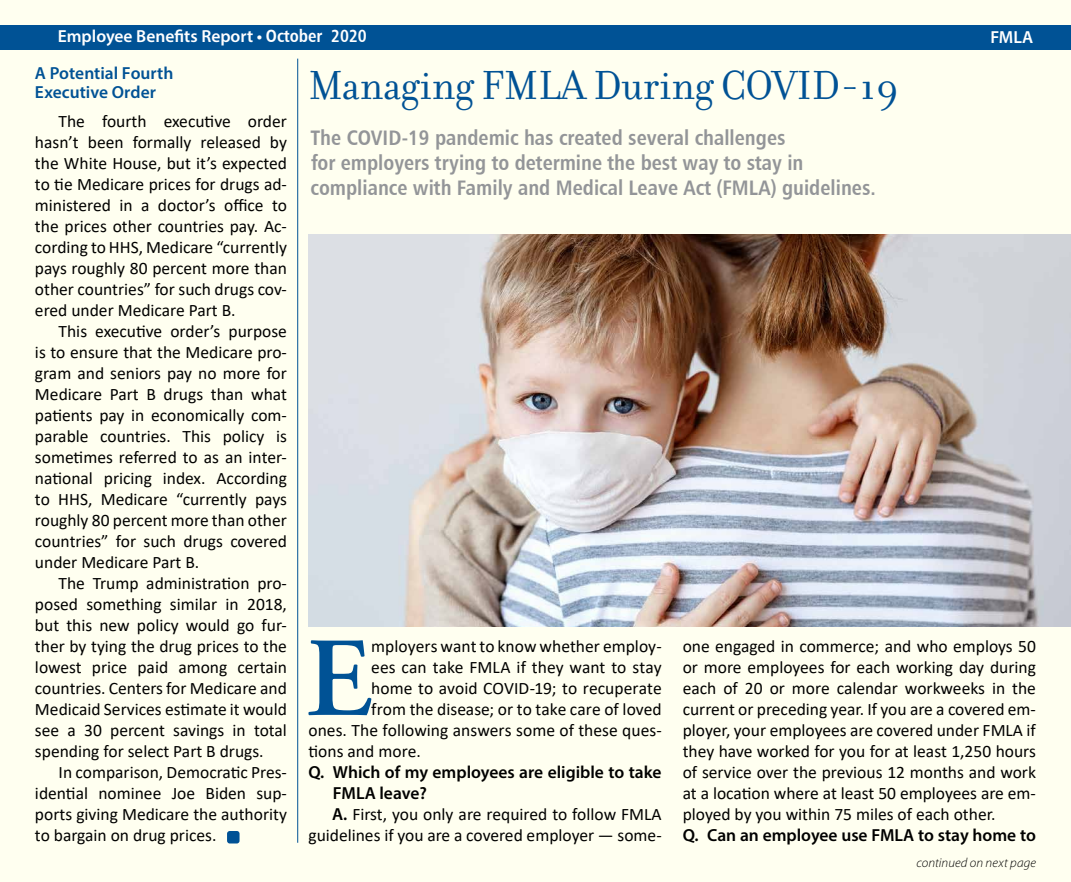
<style>
.page{position:relative;width:1071px;height:882px;background:#fff}
.page>*{position:absolute;margin:0;border:0;box-sizing:border-box;transform-origin:0 0}
.t1{font:600 112.52px "Adobe Garamond Pro";color:#005295}
.t2{font:43.75px "Filosofia";color:#005295}
.t3{font:21px/25.2px "Humanist 777 BT Bold Condensed B";color:#939598}
.t4{font:17.5px/21px "Calibri";color:#000;text-align:justify}
.t5{font:600 17.5px/21px "Myriad Pro";color:#000}
.t6{font:600 17.5px "Myriad Pro";color:#fff}
.t7{font:600 17.5px/19.2px "Myriad Pro";color:#005295}
.t8{font:italic 300 13.12px "Myriad Pro";letter-spacing:.01em;color:#000}
.s1{font-family:"Humanist 777 BT Bold Condensed B";font-weight:400}
.s2{font-family:"Myriad Pro";font-weight:600}
</style>
<div class="page">
<div style="left:1px;top:1px;width:1070px;height:881px;background:#fffff0"></div>
<div style="left:0;top:25px;width:1071px;height:24px;background:#005295"></div>
<hr style="left:297px;top:59px;width:1px;height:784px;background:#005295">
<div style="left:227px;top:831px;width:13px;height:13px;background:#005295;border-radius:3px"></div>
<img style="left:308px;top:234px;width:763px;height:392px">
<p class="t6" style="left:58px;top:25px;width:311px">Employee Benefits Report • <span class="s1">October 2020</span></p>
<p class="t6" style="left:990px;top:26px;width:44px">FMLA</p>
<p class="t7" style="left:35px;top:63px;width:140px">A Potential Fourth<br>Executive Order</p>
<p class="t4" style="left:35px;top:110px;width:254px;text-indent:24px">The fourth executive order hasn’t been formally released by the White House, but it’s expected to tie Medicare prices for drugs ad&shy;ministered in a doctor’s office to the prices other countries pay. Ac&shy;cording to HHS, Medicare “currently pays roughly 80 percent more than other countries” for such drugs cov&shy;ered under Medicare Part B.</p>
<p class="t4" style="left:35px;top:320px;width:254px;text-indent:24px">This executive order’s purpose is to ensure that the Medicare pro&shy;gram and seniors pay no more for Medicare Part B drugs than what patients pay in economically com&shy;parable countries. This policy is sometimes referred to as an inter&shy;national pricing index. According to HHS, Medicare “currently pays roughly 80 percent more than other countries” for such drugs covered under Medicare Part B.</p>
<p class="t4" style="left:35px;top:572px;width:254px;text-indent:24px">The Trump administration pro&shy;posed something similar in 2018, but this new policy would go fur&shy;ther by tying the drug prices to the lowest price paid among certain countries. Centers for Medicare and Medicaid Services estimate it would see a 30 percent savings in total spending for select Part B drugs.</p>
<p class="t4" style="left:35px;top:761px;width:254px;text-indent:24px">In comparison, Democratic Pres&shy;idential nominee Joe Biden sup&shy;ports giving Medicare the authority to bargain on drug prices.</p>
<h2 class="t2" style="left:309px;top:62px;width:592px">Managing FMLA During COVID-19</h2>
<p class="t3" style="left:310px;top:124px;width:567px">The COVID-19 pandemic has created several challenges<br>for employers trying to determine the best way to stay in compliance with Family and Medical Leave Act (FMLA) guidelines.</p>
<h1 class="t1" style="left:306px;top:614px;width:67px">E</h1>
<p class="t4" style="left:371px;top:635px;width:292px">mployers want to know whether employ-</p>
<p class="t4" style="left:371px;top:656px;width:292px">ees can take FMLA if they want to stay</p>
<p class="t4" style="left:371px;top:677px;width:292px">home to avoid COVID-19; to recuperate</p>
<p class="t4" style="left:371px;top:698px;width:292px">from the disease; or to take care of loved</p>
<p class="t4" style="left:308px;top:719px;width:355px">ones. The following answers some of these ques-</p>
<p class="t4" style="left:308px;top:740px;width:114px">tions and more.</p>
<p class="t5" style="left:333px;top:761px;width:330px;text-indent:-24px">Q. Which of my employees are eligible to take<br>FMLA leave?</p>
<p class="t4" style="left:308px;top:803px;width:355px;text-align:right"><span class="s2">A.</span> First, you only are required to follow FMLA guidelines if you are a covered employer — some-</p>
<p class="t4" style="left:683px;top:635px;width:355px">one engaged in commerce; and who employs 50 or more employees for each working day during each of 20 or more calendar workweeks in the current or preceding year. If you are a covered em&shy;ployer, your employees are covered under FMLA if they have worked for you for at least 1,250 hours of service over the previous 12 months and work at a location where at least 50 employees are em&shy;ployed by you within 75 miles of each other.</p>
<p class="t5" style="left:683px;top:824px;width:355px">Q. Can an employee use FMLA to stay home to</p>
<p class="t8" style="left:916px;top:856px;width:121px">continued on next page</p>
</div>
